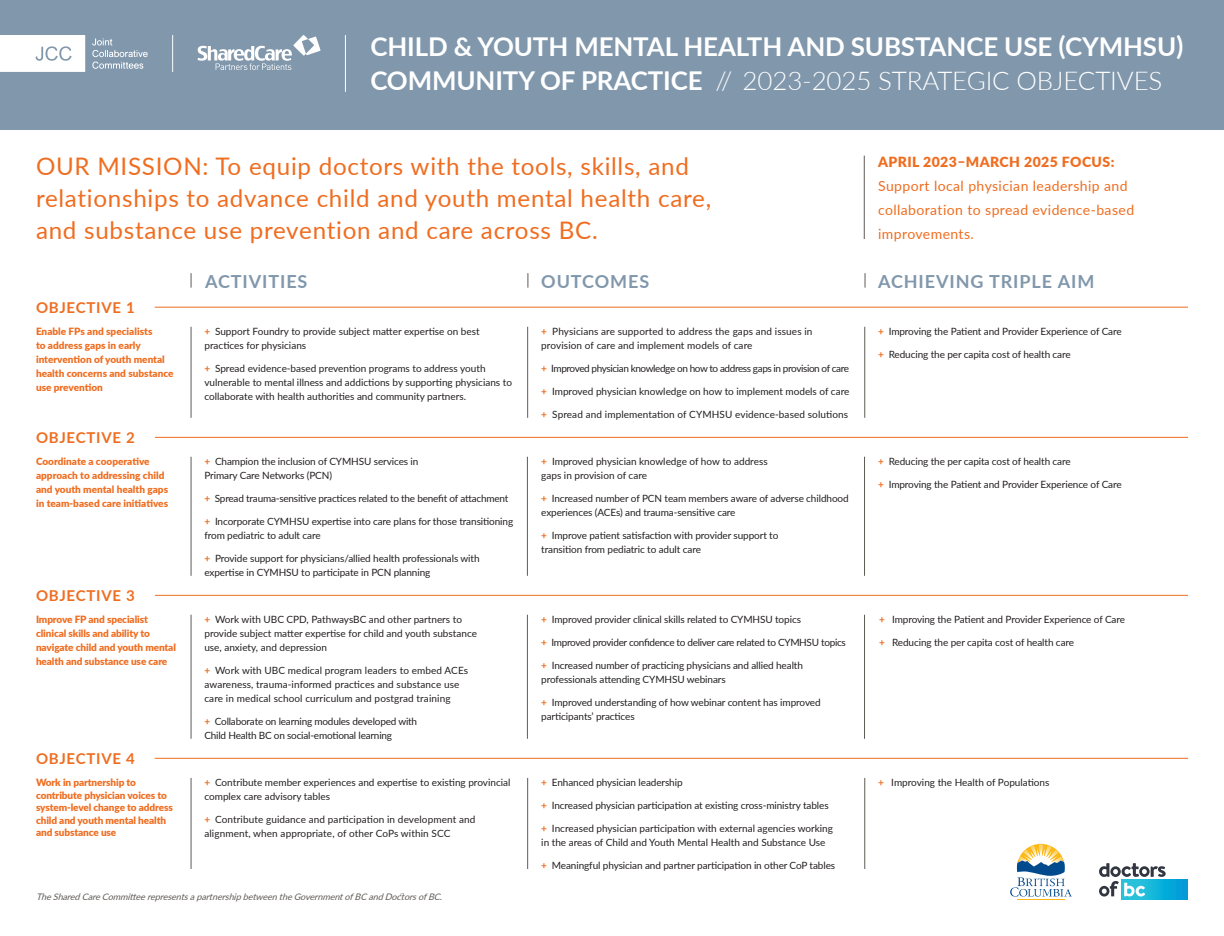
<style>
.page{position:relative;width:1224px;height:936px;background:#fff}
.page>*{position:absolute;margin:0;border:0;box-sizing:border-box;transform-origin:0 0}
.t1{font:700 25.9px/33.8px "Lato";letter-spacing:-.005em;color:#fff}
.t2{font:24.2px/31.9px "Lato";letter-spacing:.03em;color:#ef6d20}
.t3{font:700 18px "Lato";letter-spacing:.05em;color:#8097ac}
.t4{font:700 15px "Lato";letter-spacing:.05em;color:#ef6d20}
.t5{font:14px/24px "Lato";letter-spacing:.03em;color:#ef6d20}
.t6{font:10px/14px "Lato";letter-spacing:-.01em;color:#231f20}
.t7{font:900 10px/14px "Lato";letter-spacing:-.01em;color:#ef6d20}
.t8{font:10px/14px "Lato";letter-spacing:.01em;color:#231f20}
.t9{font:10px "Lato";letter-spacing:-.04em;color:#231f20}
.t10{font:10px "Lato";letter-spacing:-.03em;color:#231f20}
.t11{font:italic 9px "Lato";color:#5f5b56}
.s1{font-weight:300}
.s2{font-weight:900}
.s3{font-weight:700;color:#ef6d20}
</style>
<div class="page">
<div style="left:0;top:0;width:1224px;height:130px;background:#8097ac"></div>
<svg style="left:198px;top:35px;width:123px;height:35px"></svg>
<hr style="left:172px;top:35px;width:1px;height:37px;background:#fff">
<hr style="left:345px;top:35px;width:1px;height:57px;background:#fff">
<svg style="left:0;top:35px;width:85px;height:37px;background:#f8f9fa"></svg>
<svg style="left:92px;top:38px;width:56px;height:31px"></svg>
<hr style="left:864px;top:156px;width:1px;height:83px;background:#5f5b56">
<svg style="left:191px;top:273px;width:1px;height:15px"></svg>
<svg style="left:528px;top:273px;width:1px;height:15px"></svg>
<svg style="left:865px;top:273px;width:1px;height:15px"></svg>
<hr style="left:191px;top:327px;width:1px;height:91px;background:#5f5b56">
<hr style="left:527px;top:327px;width:1px;height:91px;background:#5f5b56">
<hr style="left:865px;top:327px;width:1px;height:91px;background:#5f5b56">
<hr style="left:155px;top:307px;width:1033px;height:1px;background:#ef6d20">
<hr style="left:191px;top:778px;width:1px;height:91px;background:#5f5b56">
<hr style="left:527px;top:778px;width:1px;height:91px;background:#5f5b56">
<hr style="left:865px;top:778px;width:1px;height:91px;background:#5f5b56">
<hr style="left:155px;top:758px;width:1033px;height:1px;background:#ef6d20">
<hr style="left:191px;top:457px;width:1px;height:119px;background:#5f5b56">
<hr style="left:527px;top:457px;width:1px;height:119px;background:#5f5b56">
<hr style="left:864px;top:457px;width:1px;height:119px;background:#5f5b56">
<hr style="left:155px;top:437px;width:1033px;height:1px;background:#ef6d20">
<hr style="left:191px;top:615px;width:1px;height:124px;background:#5f5b56">
<hr style="left:527px;top:615px;width:1px;height:124px;background:#5f5b56">
<hr style="left:864px;top:615px;width:1px;height:124px;background:#5f5b56">
<hr style="left:155px;top:595px;width:1033px;height:1px;background:#ef6d20">
<svg style="left:1121px;top:880px;width:67px;height:19px"></svg>
<svg style="left:1099px;top:863px;width:67px;height:34px"></svg>
<hr style="left:1018px;top:899px;width:47px;height:1px;background:#fcb814">
<svg style="left:1010px;top:844px;width:62px;height:53px"></svg>
<p class="t1" style="left:370px;top:28px;width:815px">CHILD &amp; YOUTH MENTAL HEALTH AND SUBSTANCE USE (CYMHSU)<br>COMMUNITY OF PRACTICE <span class="s1">// 2023-2025 STRATEGIC OBJECTIVES</span></p>
<p class="t2" style="left:36px;top:149px;width:677px">OUR MISSION: To equip doctors with the tools, skills, and relationships to advance child and youth mental health care, and substance use prevention and care across BC.</p>
<p class="t5" style="left:878px;top:149px;width:258px"><span class="s2">APRIL 2023–MARCH 2025 FOCUS:<br></span>Support local physician leadership and collaboration to spread evidence-based improvements.</p>
<p class="t3" style="left:205px;top:268px;width:104px">ACTIVITIES</p>
<p class="t3" style="left:541px;top:268px;width:109px">OUTCOMES</p>
<p class="t3" style="left:878px;top:268px;width:218px">ACHIEVING TRIPLE AIM</p>
<p class="t6" style="left:204px;top:324px;width:277px"><span class="s3">+</span> Support Foundry to provide subject matter expertise on best practices for physicians</p>
<p class="t6" style="left:204px;top:361px;width:309px"><span class="s3">+</span> Spread evidence-based prevention programs to address youth vulnerable to mental illness and addictions by supporting physicians to collaborate with health authorities and community partners.</p>
<p class="t4" style="left:36px;top:297px;width:101px">OBJECTIVE 1</p>
<p class="t7" style="left:36px;top:324px;width:139px">Enable FPs and specialists<br>to address gaps in early intervention of youth mental health concerns and substance use prevention</p>
<p class="t8" style="left:541px;top:324px;width:273px"><span class="s3">+</span> Physicians are supported to address the gaps and issues in provision of care and implement models of care</p>
<p class="t6" style="left:878px;top:324px;width:245px"><span class="s3">+</span> Improving the Patient and Provider Experience of Care</p>
<p class="t6" style="left:878px;top:347px;width:194px"><span class="s3">+</span> Reducing the per capita cost of health care</p>
<p class="t9" style="left:541px;top:361px;width:309px"><span class="s3">+</span> Improved physician knowledge on how to address gaps in provision of care</p>
<p class="t6" style="left:541px;top:384px;width:310px"><span class="s3">+</span> Improved physician knowledge on how to implement models of care</p>
<p class="t8" style="left:541px;top:407px;width:308px"><span class="s3">+</span> Spread and implementation of CYMHSU evidence-based solutions</p>
<p class="t4" style="left:36px;top:427px;width:101px">OBJECTIVE 2</p>
<p class="t7" style="left:36px;top:454px;width:134px">Coordinate a cooperative approach to addressing child and youth mental health gaps in team-based care initiatives</p>
<p class="t6" style="left:541px;top:454px;width:228px"><span class="s3">+</span> Improved physician knowledge of how to address gaps in provision of care</p>
<p class="t6" style="left:204px;top:454px;width:216px"><span class="s3">+</span> Champion the inclusion of CYMHSU services in<br>Primary Care Networks (PCN)</p>
<p class="t6" style="left:204px;top:491px;width:305px"><span class="s3">+</span> Spread trauma-sensitive practices related to the benefit of attachment</p>
<p class="t6" style="left:204px;top:514px;width:310px"><span class="s3">+</span> Incorporate CYMHSU expertise into care plans for those transitioning from pediatric to adult care</p>
<p class="t6" style="left:204px;top:551px;width:277px"><span class="s3">+</span> Provide support for physicians/allied health professionals with expertise in CYMHSU to participate in PCN planning</p>
<p class="t6" style="left:541px;top:491px;width:309px"><span class="s3">+</span> Increased number of PCN team members aware of adverse childhood experiences (ACEs) and trauma-sensitive care</p>
<p class="t6" style="left:541px;top:528px;width:239px"><span class="s3">+</span> Improve patient satisfaction with provider support to transition from pediatric to adult care</p>
<p class="t4" style="left:36px;top:585px;width:101px">OBJECTIVE 3</p>
<p class="t7" style="left:36px;top:612px;width:141px">Improve FP and specialist clinical skills and ability to navigate child and youth mental health and substance use care</p>
<p class="t6" style="left:541px;top:612px;width:261px"><span class="s3">+</span> Improved provider clinical skills related to CYMHSU topics</p>
<p class="t6" style="left:204px;top:612px;width:274px"><span class="s3">+</span> Work with UBC CPD, PathwaysBC and other partners to provide subject matter expertise for child and youth substance use, anxiety, and depression</p>
<p class="t8" style="left:204px;top:663px;width:265px"><span class="s3">+</span> Work with UBC medical program leaders to embed ACEs awareness, trauma-informed practices and substance use care in medical school curriculum and postgrad training</p>
<p class="t6" style="left:204px;top:714px;width:214px"><span class="s3">+</span> Collaborate on learning modules developed with<br>Child Health BC on social-emotional learning</p>
<p class="t10" style="left:541px;top:635px;width:306px"><span class="s3">+</span> Improved provider confidence to deliver care related to CYMHSU topics</p>
<p class="t6" style="left:541px;top:658px;width:263px"><span class="s3">+</span> Increased number of practicing physicians and allied health professionals attending CYMHSU webinars</p>
<p class="t6" style="left:541px;top:695px;width:281px"><span class="s3">+</span> Improved understanding of how webinar content has improved participants’ practices</p>
<p class="t4" style="left:36px;top:748px;width:101px">OBJECTIVE 4</p>
<p class="t7" style="left:36px;top:776px;width:138px;line-height:12.5px">Work in partnership to contribute physician voices to system-level change to address child and youth mental health and substance use</p>
<p class="t6" style="left:541px;top:775px;width:143px"><span class="s3">+</span> Enhanced physician leadership</p>
<p class="t6" style="left:204px;top:775px;width:308px"><span class="s3">+</span> Contribute member experiences and expertise to existing provincial complex care advisory tables</p>
<p class="t8" style="left:204px;top:812px;width:272px"><span class="s3">+</span> Contribute guidance and participation in development and alignment, when appropriate, of other CoPs within SCC</p>
<p class="t6" style="left:541px;top:798px;width:289px"><span class="s3">+</span> Increased physician participation at existing cross-ministry tables</p>
<p class="t6" style="left:541px;top:821px;width:293px"><span class="s3">+</span> Increased physician participation with external agencies working in the areas of Child and Youth Mental Health and Substance Use</p>
<p class="t6" style="left:541px;top:858px;width:295px"><span class="s3">+</span> Meaningful physician and partner participation in other CoP tables</p>
<p class="t11" style="left:36px;top:890px;width:411px">TheSharedCareCommitteerepresentsapartnershipbetweentheGovernmentofBCandDoctorsofBC.</p>
<p class="t6" style="left:878px;top:454px;width:194px"><span class="s3">+</span> Reducing the per capita cost of health care</p>
<p class="t6" style="left:878px;top:477px;width:245px"><span class="s3">+</span> Improving the Patient and Provider Experience of Care</p>
<p class="t6" style="left:879px;top:612px;width:248px"><span class="s3">+</span> Improving the Patient and Provider Experience of Care</p>
<p class="t6" style="left:879px;top:635px;width:197px"><span class="s3">+</span> Reducing the per capita cost of health care</p>
<p class="t6" style="left:878px;top:775px;width:173px"><span class="s3">+</span> Improving the Health of Populations</p>
</div>
